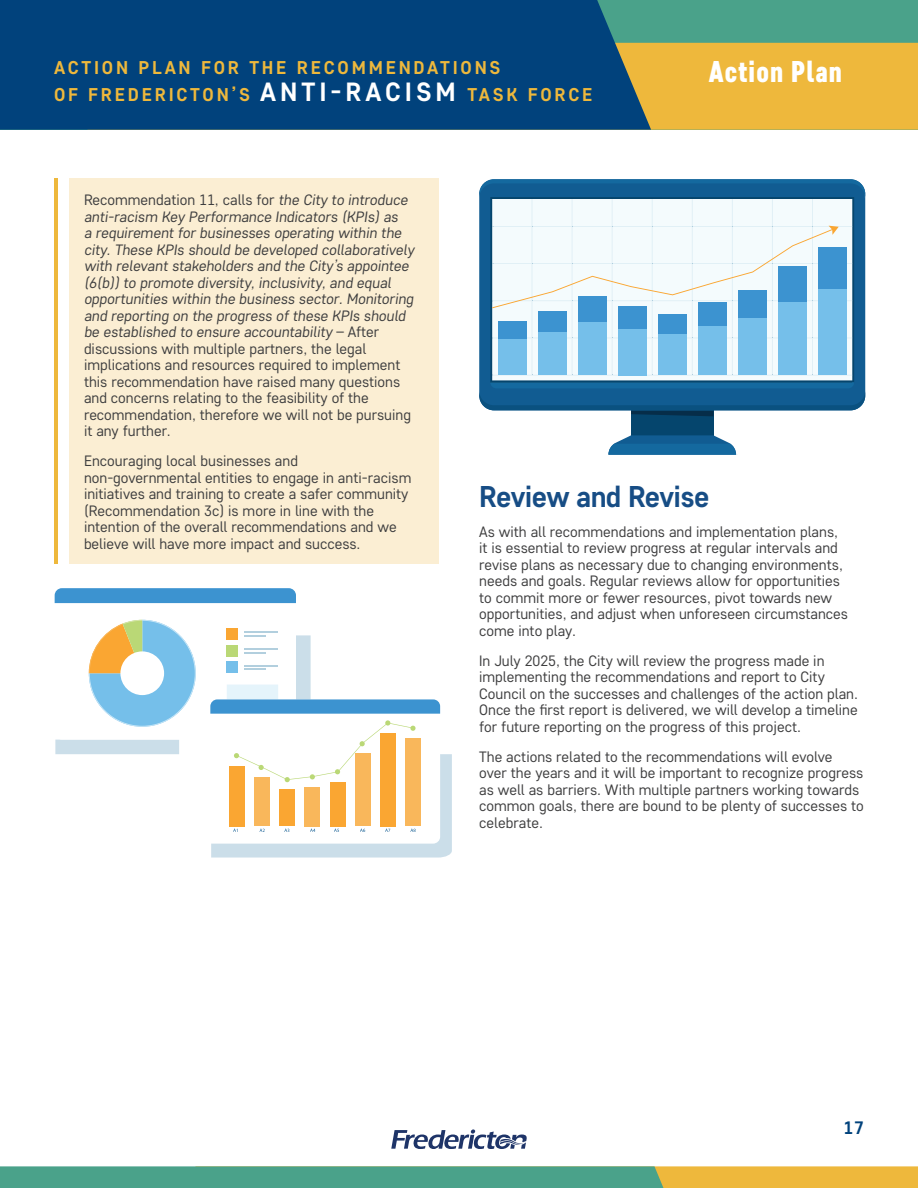
<style>
.page{position:relative;width:918px;height:1188px;background:#fff}
.page>*{position:absolute;margin:0;border:0;box-sizing:border-box;transform-origin:0 0}
.t1{font:700 30px "Core Sans D55";letter-spacing:-.02em;color:#174d85}
.t2{font:900 30px "Core Sans D77 Cn";letter-spacing:.04em;color:#fff}
.t3{font:700 18.45px/27px "Core Sans D55";letter-spacing:.15em;color:#eeb83c}
.t4{font:700 18px "Core Sans D55";color:#01427c}
.t5{font:15px/16.5px "Core Sans D35";color:#3e3e3f}
.s1{font-size:26.4px;color:#fff}
</style>
<div class="page">
<svg style="left:0;top:1166px;width:918px;height:22px;background:#7aa975"></svg>
<div style="left:0;top:0;width:918px;height:130px;background:#4aa28a"></div>
<div style="left:651px;top:43px;width:267px;height:87px;background:#eeb83c"></div>
<div style="left:0;top:0;width:651px;height:130px;background:#01427c"></div>
<svg style="left:391px;top:1129px;width:136px;height:20px"></svg>
<div style="left:69px;top:179px;width:370px;height:385px;background:#fbeed3"></div>
<hr style="left:54px;top:179px;width:4px;height:385px;background:#eeb83c">
<div style="left:631px;top:391px;width:82px;height:55px;background:#05456d"></div>
<svg style="left:608px;top:435px;width:128px;height:20px;background:#2e75a5"></svg>
<svg style="left:490px;top:308px;width:364px;height:74px;fill:#f4fbfd"></svg>
<svg style="left:479px;top:382px;width:386px;height:34px;background:#2f709c"></svg>
<hr style="left:812px;top:338px;width:40px;height:1px;background:#cde4ef">
<hr style="left:772px;top:338px;width:40px;height:1px;background:#cde4ef">
<hr style="left:732px;top:338px;width:40px;height:1px;background:#cde4ef">
<hr style="left:692px;top:338px;width:40px;height:1px;background:#cde4ef">
<hr style="left:652px;top:338px;width:40px;height:1px;background:#cde4ef">
<hr style="left:612px;top:338px;width:40px;height:1px;background:#cde4ef">
<hr style="left:572px;top:338px;width:40px;height:1px;background:#cde4ef">
<hr style="left:532px;top:338px;width:40px;height:1px;background:#cde4ef">
<hr style="left:492px;top:338px;width:40px;height:1px;background:#cde4ef">
<hr style="left:572px;top:301px;width:1px;height:37px;background:#cde4ef">
<hr style="left:572px;top:338px;width:1px;height:37px;background:#cde4ef">
<hr style="left:612px;top:301px;width:1px;height:37px;background:#cde4ef">
<hr style="left:612px;top:338px;width:1px;height:37px;background:#cde4ef">
<hr style="left:652px;top:301px;width:1px;height:37px;background:#cde4ef">
<hr style="left:652px;top:338px;width:1px;height:37px;background:#cde4ef">
<hr style="left:692px;top:301px;width:1px;height:37px;background:#cde4ef">
<hr style="left:692px;top:338px;width:1px;height:37px;background:#cde4ef">
<hr style="left:732px;top:301px;width:1px;height:37px;background:#cde4ef">
<hr style="left:732px;top:338px;width:1px;height:37px;background:#cde4ef">
<hr style="left:772px;top:301px;width:1px;height:37px;background:#cde4ef">
<hr style="left:772px;top:338px;width:1px;height:37px;background:#cde4ef">
<hr style="left:812px;top:301px;width:1px;height:37px;background:#cde4ef">
<hr style="left:812px;top:338px;width:1px;height:37px;background:#cde4ef">
<hr style="left:532px;top:301px;width:1px;height:37px;background:#cde4ef">
<hr style="left:532px;top:338px;width:1px;height:37px;background:#cde4ef">
<svg style="left:492px;top:375px;width:360px;height:1px"></svg>
<div style="left:498px;top:322px;width:29px;height:53px;background:#3c93d0"></div>
<div style="left:538px;top:311px;width:29px;height:64px;background:#3c93d0"></div>
<div style="left:578px;top:297px;width:29px;height:78px;background:#3c93d0"></div>
<div style="left:618px;top:306px;width:29px;height:69px;background:#3c93d0"></div>
<div style="left:658px;top:314px;width:29px;height:61px;background:#3c93d0"></div>
<div style="left:698px;top:302px;width:29px;height:73px;background:#3c93d0"></div>
<div style="left:738px;top:291px;width:29px;height:84px;background:#3c93d0"></div>
<div style="left:498px;top:340px;width:29px;height:35px;background:#75bfea"></div>
<div style="left:538px;top:332px;width:29px;height:43px;background:#75bfea"></div>
<div style="left:578px;top:323px;width:29px;height:52px;background:#75bfea"></div>
<div style="left:618px;top:329px;width:29px;height:46px;background:#75bfea"></div>
<div style="left:658px;top:334px;width:29px;height:41px;background:#75bfea"></div>
<div style="left:698px;top:326px;width:29px;height:49px;background:#75bfea"></div>
<div style="left:738px;top:319px;width:29px;height:56px;background:#75bfea"></div>
<div style="left:778px;top:302px;width:29px;height:73px;background:#75bfea"></div>
<div style="left:818px;top:290px;width:29px;height:85px;background:#75bfea"></div>
<svg style="left:479px;top:179px;width:386px;height:129px"></svg>
<svg style="left:55px;top:588px;width:241px;height:15px;background:#3f94d0"></svg>
<svg style="left:55px;top:620px;width:397px;height:238px"></svg>
<p class="t3" style="left:54px;top:53px;width:540px">ACTION PLAN FOR THE RECOMMENDATIONS<br>OF FREDERICTON’S <span class="s1">ANTI-RACISM</span> TASK FORCE</p>
<h1 class="t2" style="left:709px;top:53px;width:135px">Action Plan</h1>
<p class="t5" style="left:84px;top:191px;width:334px">Recommendation 11, calls for the City to introduce anti-racism Key Performance Indicators (KPIs) as<br>a requirement for businesses operating within the city. These KPIs should be developed collaboratively with relevant stakeholders and the City’s appointee (6(b)) to promote diversity, inclusivity, and equal opportunities within the business sector. Monitoring and reporting on the progress of these KPIs should be established to ensure accountability – Aft e r discussions with multiple partners, the legal implications and resources required to implement this recommendation have raised many questions and concerns relating to the feasibility of the recommendation, therefore we will not be pursuing it any further.</p>
<p class="t5" style="left:84px;top:452px;width:329px">Encouraging local businesses and non-governmental entities to engage in anti-racism initiatives and training to create a safer community (Recommendation 3c) is more in line with the intention of the overall recommendations and we believe will have more impact and success.</p>
<p class="t1" style="left:479px;top:477px;width:232px">Review and Revise</p>
<p class="t5" style="left:479px;top:523px;width:370px">As with all recommendations and implementation plans, it is essential to review progress at regular intervals and revise plans as necessary due to changing environments, needs and goals. Regular reviews allow for opportunities to commit more or fewer resources, pivot towards new opportunities, and adjust when unforeseen circumstances come into play.</p>
<p class="t5" style="left:479px;top:652px;width:380px">In July 2025, the City will review the progress made in implementing the recommendations and report to City Council on the successes and challenges of the action plan.<br>Once the first report is delivered, we will develop a timeline for future reporting on the progress of this project.</p>
<p class="t5" style="left:479px;top:748px;width:386px">The actions related to the recommendations will evolve over the years and it will be important to recognize progress as well as barriers. With multiple partners working towards common goals, there are bound to be plenty of successes to celebrate.</p>
<p class="t4" style="left:843px;top:1116px;width:22px">17</p>
</div>
